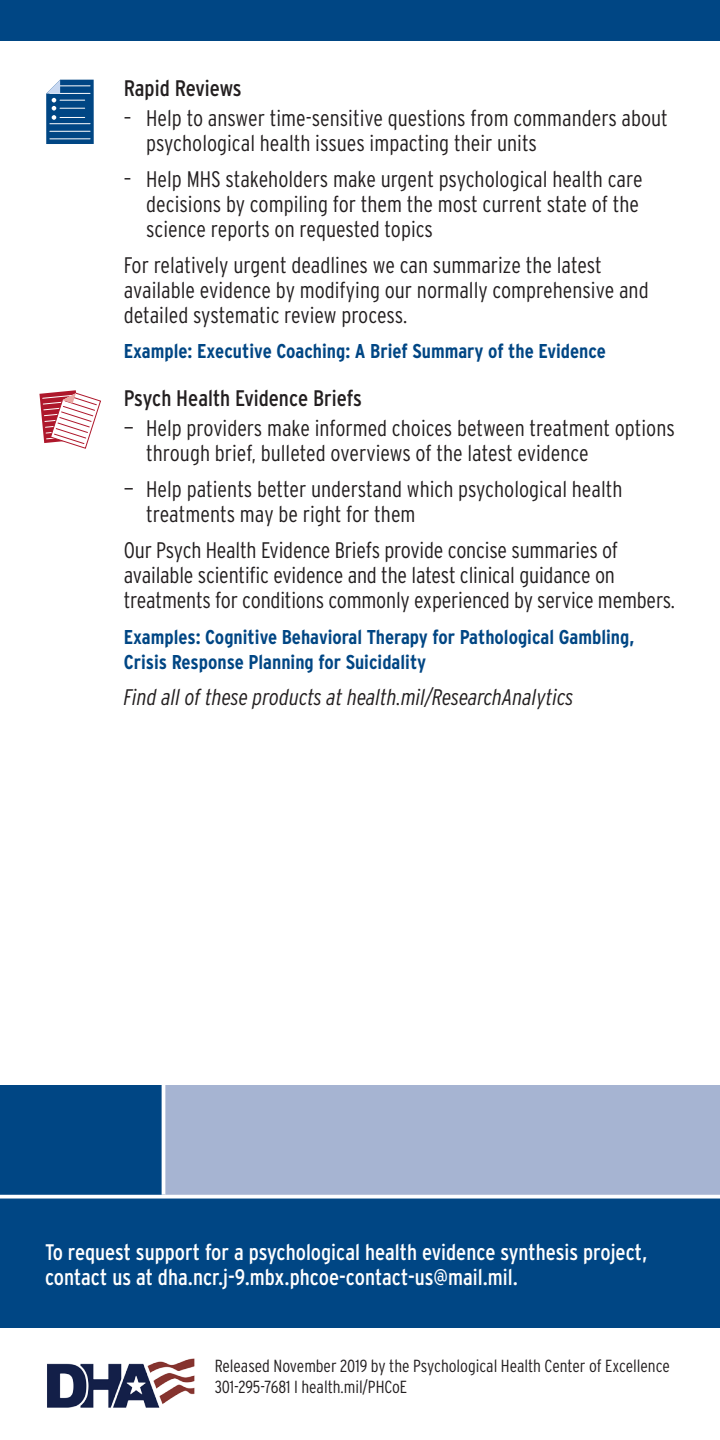
<style>
.page{position:relative;width:720px;height:1440px;background:#fff}
.page>*{position:absolute;margin:0;border:0;box-sizing:border-box;transform-origin:0 0}
.t1{font:300 condensed 22.5px/25px "Interstate";color:#231f20}
.t2{font:condensed 22.5px/25px "Interstate";color:#fff}
.t3{font:italic 300 condensed 22.5px "Interstate";color:#231f20}
.t4{font:condensed 22.5px "Interstate";color:#231f20}
.t5{font:700 condensed 20px/25px "Interstate";color:#004684}
.t6{font:300 condensed 17.5px/21px "Interstate";letter-spacing:-.005em;color:#231f20}
</style>
<div class="page">
<img style="left:47px;top:1358px;width:148px;height:50px">
<div style="left:0;top:1177px;width:720px;height:151px;background:#004684"></div>
<div style="left:103px;top:1085px;width:617px;height:110px;background:#a6b4d2"></div>
<div style="left:0;top:1085px;width:165px;height:110px;background:#004684"></div>
<hr style="left:162px;top:1085px;width:3px;height:110px;background:#fff">
<svg style="left:0;top:1195px;width:720px;height:4px;fill:#fff"></svg>
<div style="left:0;top:0;width:720px;height:40px;background:#004684"></div>
<svg style="left:39px;top:390px;width:62px;height:59px"></svg>
<svg style="left:46px;top:80px;width:48px;height:64px"></svg>
<p class="t4" style="left:124px;top:74px;width:119px">Rapid Reviews</p>
<p class="t1" style="left:146px;top:105px;width:523px;text-indent:-22px">– Help to answer time-sensitive questions from commanders about psychological health issues impacting their units</p>
<p class="t1" style="left:146px;top:166px;width:498px;text-indent:-22px">– Help MHS stakeholders make urgent psychological health care decisions by compiling for them the most current state of the science reports on requested topics</p>
<p class="t1" style="left:124px;top:252px;width:526px">For relatively urgent deadlines we can summarize the latest available evidence by modifying our normally comprehensive and detailed systematic review process.</p>
<p class="t5" style="left:124px;top:339px;width:484px">Example: Executive Coaching: A Brief Summary of the Evidence</p>
<p class="t4" style="left:124px;top:384px;width:240px">Psych Health Evidence Briefs</p>
<p class="t1" style="left:146px;top:416px;width:530px;text-indent:-22px">— Help providers make informed choices between treatment options through brief, bulleted overviews of the latest evidence</p>
<p class="t1" style="left:146px;top:477px;width:478px;text-indent:-22px">— Help patients better understand which psychological health treatments may be right for them</p>
<p class="t1" style="left:124px;top:537px;width:553px">Our Psych Health Evidence Briefs provide concise summaries of available scientific evidence and the latest clinical guidance on treatments for conditions commonly experienced by service members.</p>
<p class="t5" style="left:124px;top:624px;width:512px">Examples: Cognitive Behavioral Therapy for Pathological Gambling,<br>Crisis Response Planning for Suicidality</p>
<p class="t3" style="left:124px;top:683px;width:451px">Find all of these products at health.mil/ResearchAnalytics</p>
<p class="t2" style="left:45px;top:1239px;width:604px">To request support for a psychological health evidence synthesis project, contact us at dha.ncr.j-9.mbx.phcoe-contact-us@mail.mil.</p>
<p class="t6" style="left:215px;top:1356px;width:457px">Released November 2019 by the Psychological Health Center of Excellence<br>301-295-7681 I health.mil/PHCoE</p>
</div>
